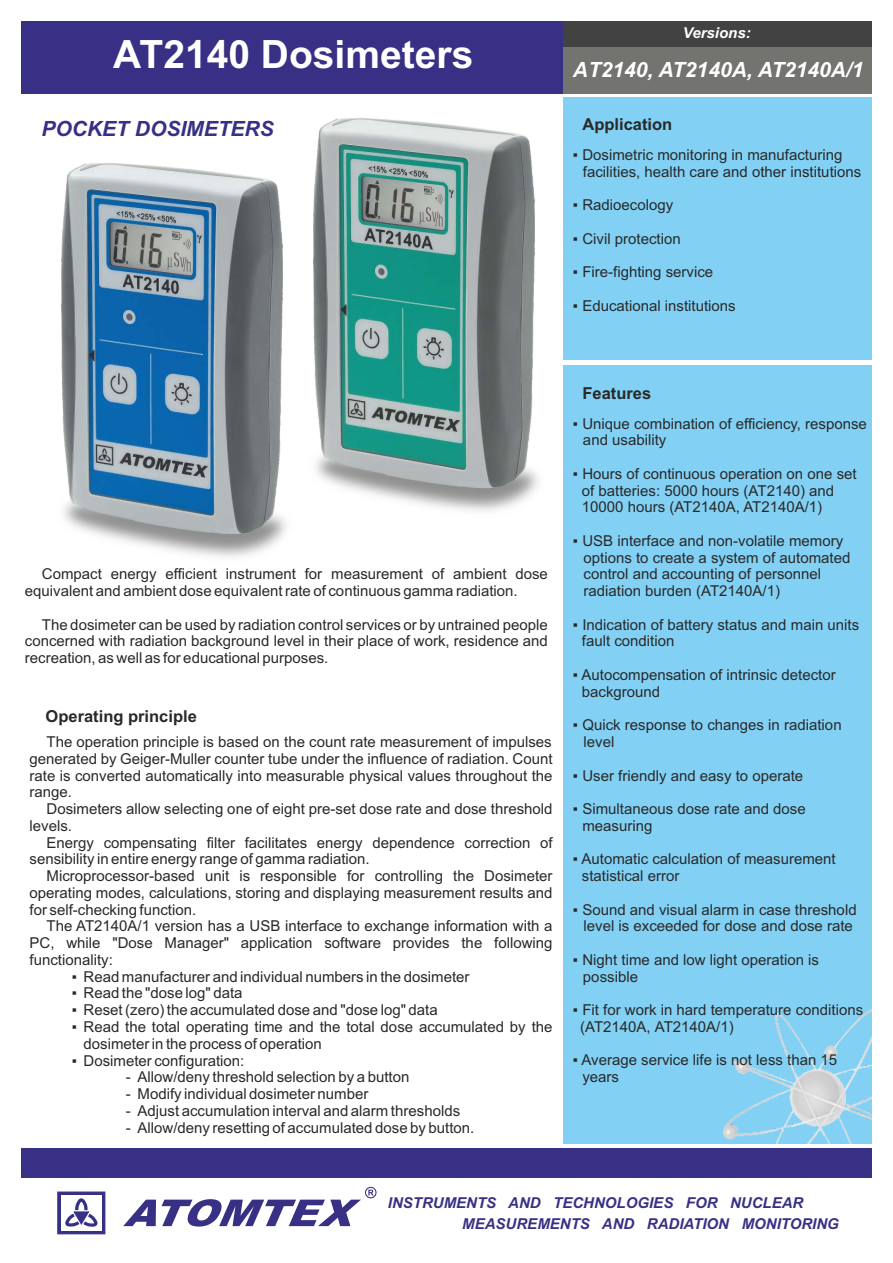
<style>
.page{position:relative;width:893px;height:1263px;background:#fff}
.page>*{position:absolute;margin:0;border:0;box-sizing:border-box;transform-origin:0 0}
.t1{font:700 39px "Arial";color:#fff}
.t2{font:italic 700 21px "Arial";color:#fff}
.t3{font:italic 700 21px "Arial";color:#383085}
.t4{font:700 16.5px "Arial";color:#292929}
.t5{font:15px/16.8px "Arial";color:#292929}
.t6{font:italic 700 15px/21.3px "Arial";color:#383085}
.t7{font:italic 700 15px "Arial";color:#fff}
</style>
<div class="page">
<div style="left:563px;top:98px;width:309px;height:1046px;background:#82d1f5"></div>
<img style="left:723px;top:1010px;width:149px;height:134px">
<hr style="left:563px;top:361px;width:309px;height:4px;background:#fff">
<div style="left:21px;top:21px;width:542px;height:73px;background:#383085"></div>
<div style="left:563px;top:21px;width:309px;height:26px;background:#424242"></div>
<div style="left:563px;top:47px;width:309px;height:47px;background:#737370"></div>
<img style="left:313px;top:118px;width:225px;height:393px">
<img style="left:61px;top:163px;width:225px;height:394px">
<div style="left:21px;top:1148px;width:851px;height:30px;background:#383085"></div>
<div style="left:365px;top:1187px;width:11px;height:11px;border:1px solid #383085;border-radius:50%"></div>
<svg style="left:57px;top:1192px;width:48px;height:42px"></svg>
<svg style="left:123px;top:1186px;width:251px;height:41px"></svg>
<h1 class="t1" style="left:113px;top:39px;width:362px">АТ2140 Dosimeters</h1>
<h2 class="t3" style="left:41px;top:121px;width:234px">POCKET DOSIMETERS</h2>
<p class="t7" style="left:683px;top:27px;width:69px">Versions:</p>
<h2 class="t2" style="left:573px;top:62px;width:292px">AТ2140, AT2140A, AT2140A/1</h2>
<p class="t4" style="left:582px;top:118px;width:91px">Application</p>
<p class="t5" style="left:583px;top:148px;width:280px;text-indent:-10px">▪ Dosimetric monitoring in manufacturing facilities, health care and other institutions</p>
<p class="t5" style="left:573px;top:198px;width:102px">▪ Radioecology</p>
<p class="t5" style="left:573px;top:232px;width:109px">▪ Civil protection</p>
<p class="t5" style="left:573px;top:265px;width:142px">▪ Fire-fighting service</p>
<p class="t5" style="left:573px;top:299px;width:164px">▪ Educational institutions</p>
<p class="t5" style="left:25px;top:567px;width:524px;text-indent:17px">Compact energy efficient instrument for measurement of ambient dose equivalent and ambient dose equivalent rate of continuous gamma radiation.</p>
<p class="t5" style="left:25px;top:617px;width:524px;text-align:justify;text-indent:17px">The dosimeter can be used by radiation control services or by untrained people concerned with radiation background level in their place of work, residence and recreation, as well as for educational purposes.</p>
<p class="t4" style="left:46px;top:710px;width:153px">Operating principle</p>
<p class="t5" style="left:30px;top:735px;width:524px;text-align:justify;text-indent:17px">The operation principle is based on the count rate measurement of impulses generated by Geiger-Muller counter tube under the influence of radiation. Count rate is converted automatically into measurable physical values throughout the range.</p>
<p class="t5" style="left:30px;top:802px;width:524px;text-indent:17px">Dosimeters allow selecting one of eight pre-set dose rate and dose threshold levels.</p>
<p class="t5" style="left:30px;top:835px;width:524px;text-indent:17px">Energy compensating filter facilitates energy dependence correction of sensibility in entire energy range of gamma radiation.</p>
<p class="t5" style="left:30px;top:869px;width:524px;text-align:justify;text-indent:17px">Microprocessor-based unit is responsible for controlling the Dosimeter operating modes, calculations, storing and displaying measurement results and for self-checking function.</p>
<p class="t5" style="left:30px;top:919px;width:524px;text-align:justify;text-indent:17px">The AT2140A/1 version has a USB interface to exchange information with a PC, while "Dose Manager" application software provides the following functionality:</p>
<p class="t5" style="left:72px;top:969px;width:399px">▪ Read manufacturer and individual numbers in the dosimeter</p>
<p class="t5" style="left:72px;top:986px;width:172px">▪ Read the "dose log" data</p>
<p class="t5" style="left:72px;top:1003px;width:368px">▪ Reset (zero) the accumulated dose and "dose log" data</p>
<p class="t5" style="left:83px;top:1020px;width:470px;text-indent:-12px">▪ Read the total operating time and the total dose accumulated by the dosimeter in the process of operation</p>
<p class="t5" style="left:72px;top:1053px;width:174px">▪ Dosimeter configuration:</p>
<p class="t5" style="left:126px;top:1070px;width:285px">- Allow/deny threshold selection by a button</p>
<p class="t5" style="left:126px;top:1087px;width:244px">- Modify individual dosimeter number</p>
<p class="t5" style="left:126px;top:1103px;width:336px">- Adjust accumulation interval and alarm thresholds</p>
<p class="t5" style="left:126px;top:1120px;width:350px">- Allow/deny resetting of accumulated dose by button.</p>
<p class="t4" style="left:582px;top:387px;width:70px">Features</p>
<p class="t5" style="left:583px;top:416px;width:285px;text-indent:-10px">▪ Unique combination of efficiency, response and usability</p>
<p class="t5" style="left:582px;top:467px;width:276px;text-indent:-9px">▪ Hours of continuous operation on one set of batteries: 5000 hours (AT2140) and<br>10000 hours (AT2140A, AT2140A/1)</p>
<p class="t5" style="left:583px;top:534px;width:268px;text-indent:-11px">▪ USB interface and non-volatile memory options to create a system of automated control and accounting of personnel radiation burden (AT2140A/1)</p>
<p class="t5" style="left:582px;top:617px;width:279px;text-indent:-9px">▪ Indication of battery status and main units fault condition</p>
<p class="t5" style="left:582px;top:668px;width:255px;text-indent:-9px">▪ Autocompensation of intrinsic detector background</p>
<p class="t5" style="left:583px;top:718px;width:260px;text-indent:-11px">▪ Quick response to changes in radiation level</p>
<p class="t5" style="left:573px;top:768px;width:232px">▪ User friendly and easy to operate</p>
<p class="t5" style="left:582px;top:802px;width:225px;text-indent:-10px">▪ Simultaneous dose rate and dose measuring</p>
<p class="t5" style="left:582px;top:852px;width:255px;text-indent:-9px">▪ Automatic calculation of measurement statistical error</p>
<p class="t5" style="left:573px;top:902px;width:285px;text-align:center">▪ Sound and visual alarm in case threshold level is exceeded for dose and dose rate</p>
<p class="t5" style="left:583px;top:953px;width:238px;text-indent:-10px">▪ Night time and low light operation is possible</p>
<p class="t5" style="left:580px;top:1003px;width:285px;text-indent:-7px">▪ Fit for work in hard temperature conditions (АТ2140А, АТ2140А/1)</p>
<p class="t5" style="left:582px;top:1053px;width:256px;text-indent:-10px">▪ Average service life is not less than 15 years</p>
<p class="t6" style="left:462px;top:1193px;width:378px;text-indent:-74px">INSTRUMENTS AND TECHNOLOGIES FOR NUCLEAR<br>MEASUREMENTS AND RADIATION MONITORING</p>
</div>
